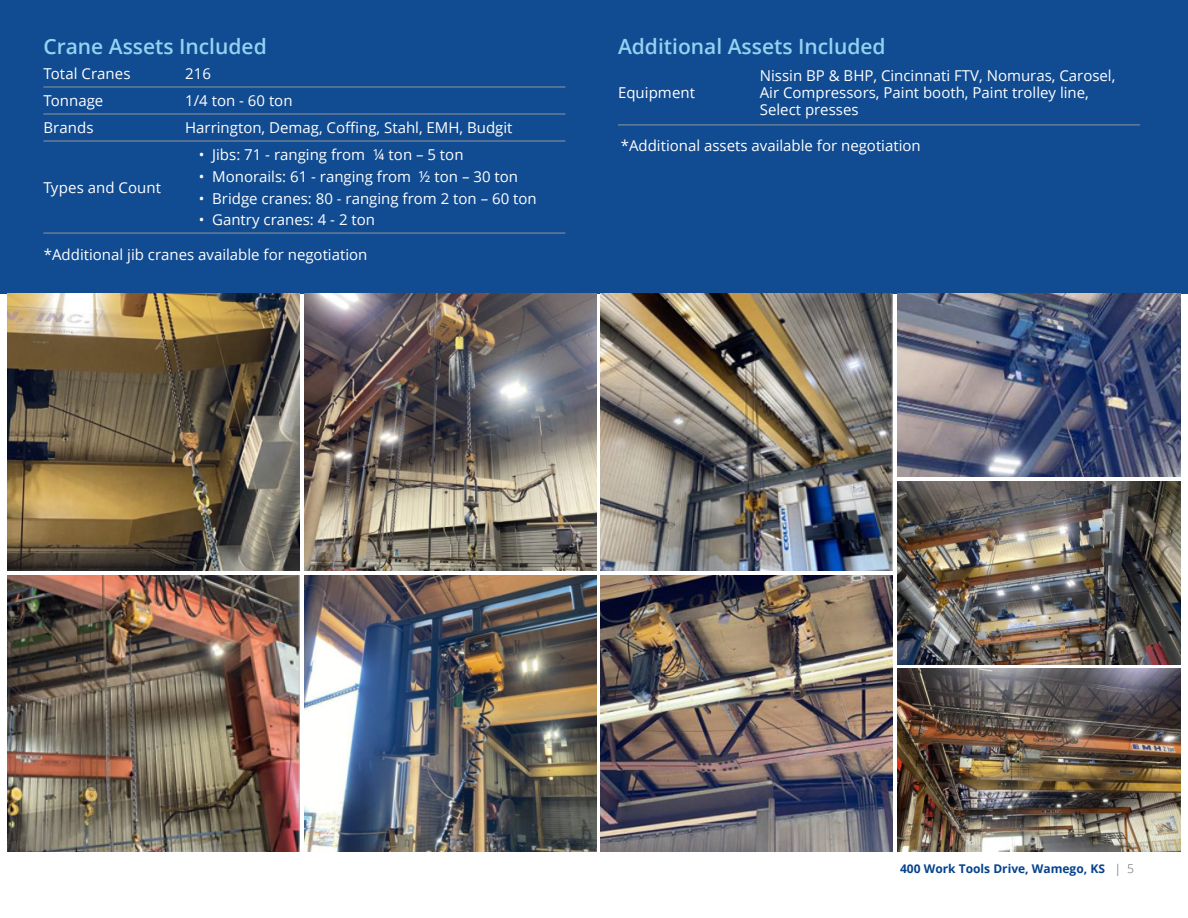
<style>
.page{position:relative;width:1188px;height:918px;background:#fff}
.page>*{position:absolute;margin:0;border:0;box-sizing:border-box;transform-origin:0 0}
.cwTABLE_TITLE{font:600 21px "Open Sans";color:#95d2f2}
.cwTABLE_BODY{font:15px/17.2px "Open Sans";color:#fff}
.cwTABLE_ROW_HEADER{font:15px "Open Sans";letter-spacing:.005em;color:#fff}
.t1{font:700 12px "Open Sans";color:#05428c}
.s1{font-weight:300;font-style:italic;color:#5f6369}
.s2{font-weight:300;color:#5f6369}
</style>
<div class="page">
<div style="left:0;top:0;width:1188px;height:294px;background:#114b91"></div>
<hr style="left:43px;top:87px;width:136px;height:1px;background:#929799">
<hr style="left:179px;top:87px;width:387px;height:1px;background:#929799">
<hr style="left:43px;top:114px;width:136px;height:1px;background:#929799">
<hr style="left:179px;top:114px;width:387px;height:1px;background:#929799">
<hr style="left:43px;top:141px;width:136px;height:1px;background:#929799">
<hr style="left:179px;top:141px;width:387px;height:1px;background:#929799">
<hr style="left:43px;top:233px;width:136px;height:1px;background:#929799">
<hr style="left:179px;top:233px;width:387px;height:1px;background:#929799">
<img style="left:8px;top:294px;width:292px;height:276px">
<img style="left:897px;top:481px;width:284px;height:183px">
<img style="left:897px;top:294px;width:284px;height:183px">
<img style="left:304px;top:294px;width:292px;height:276px">
<img style="left:601px;top:294px;width:292px;height:276px">
<img style="left:304px;top:575px;width:292px;height:277px">
<img style="left:8px;top:575px;width:292px;height:277px">
<img style="left:897px;top:669px;width:284px;height:183px">
<img style="left:601px;top:575px;width:292px;height:277px">
<hr style="left:618px;top:125px;width:136px;height:1px;background:#929799">
<hr style="left:754px;top:125px;width:386px;height:1px;background:#929799">
<p class="cwTABLE_TITLE" style="left:43px;top:32px;width:225px">Crane Assets Included</p>
<p class="cwTABLE_ROW_HEADER" style="left:43px;top:64px;width:89px">Total Cranes</p>
<p class="cwTABLE_BODY" style="left:185px;top:65px;width:27px">216</p>
<p class="cwTABLE_ROW_HEADER" style="left:43px;top:91px;width:61px">Tonnage</p>
<p class="cwTABLE_BODY" style="left:185px;top:92px;width:109px">1/4 ton - 60 ton</p>
<p class="cwTABLE_ROW_HEADER" style="left:43px;top:118px;width:52px">Brands</p>
<p class="cwTABLE_BODY" style="left:185px;top:119px;width:329px">Harrington, Demag, Coffing, Stahl, EMH, Budgit</p>
<p class="cwTABLE_BODY" style="left:199px;top:146px;width:266px">• Jibs: 71 - ranging from ¼ ton – 5 ton</p>
<p class="cwTABLE_BODY" style="left:199px;top:167px;width:321px">• Monorails: 61 - ranging from ½ ton – 30 ton</p>
<p class="cwTABLE_BODY" style="left:199px;top:189px;width:340px">• Bridge cranes: 80 - ranging from 2 ton – 60 ton</p>
<p class="cwTABLE_BODY" style="left:199px;top:211px;width:178px">• Gantry cranes: 4 - 2 ton</p>
<p class="cwTABLE_BODY" style="left:44px;top:245px;width:325px">*Additional jib cranes available for negotiation</p>
<p class="cwTABLE_ROW_HEADER" style="left:43px;top:177px;width:119px">Types and Count</p>
<p class="cwTABLE_TITLE" style="left:618px;top:32px;width:269px">Additional Assets Included</p>
<p class="cwTABLE_ROW_HEADER" style="left:618px;top:82px;width:79px">Equipment</p>
<p class="cwTABLE_BODY" style="left:760px;top:66px;width:357px">Nissin BP &amp; BHP, Cincinnati FTV, Nomuras, Carosel,<br>Air Compressors, Paint booth, Paint trolley line,<br>Select presses</p>
<p class="cwTABLE_BODY" style="left:621px;top:136px;width:302px">*Additional assets available for negotiation</p>
<p class="t1" style="left:900px;top:860px;width:235px">400 Work Tools Drive, Wamego, KS <span class="s1">|</span> <span class="s2">5</span></p>
</div>
